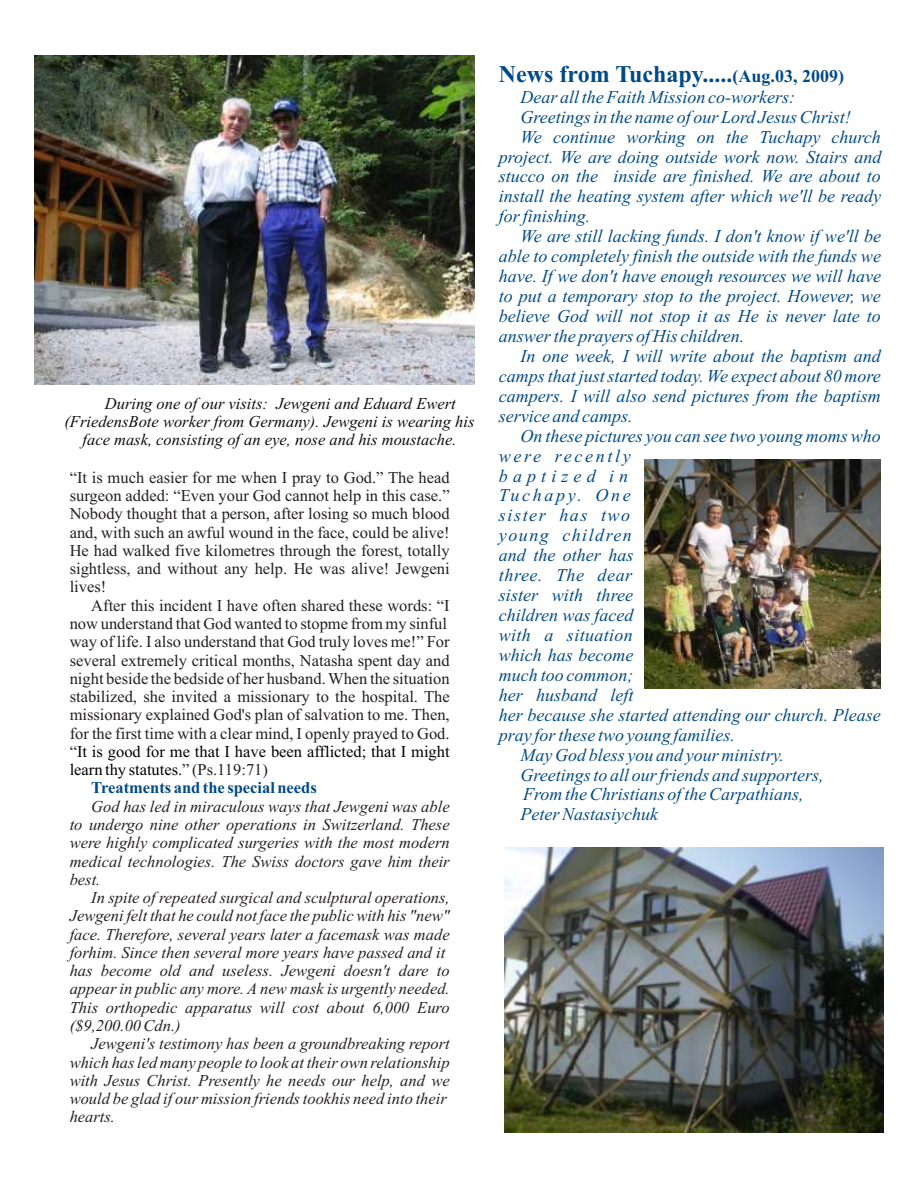
<style>
.page{position:relative;width:918px;height:1188px;background:#fff}
.page>*{position:absolute;margin:0;border:0;box-sizing:border-box;transform-origin:0 0}
.t1{font:700 24px "Times New Roman";color:#004a85}
.t2{font:italic 18px "Times New Roman";color:#004a85}
.t3{font:italic 18px "Times New Roman";letter-spacing:.02em;color:#004a85}
.t4{font:italic 18px "Times New Roman";letter-spacing:.08em;color:#004a85}
.t5{font:italic 18px "Times New Roman";letter-spacing:.03em;color:#004a85}
.t6{font:italic 18px "Times New Roman";letter-spacing:.15em;color:#004a85}
.t7{font:italic 18px "Times New Roman";letter-spacing:.09em;color:#004a85}
.t8{font:italic 18px "Times New Roman";letter-spacing:.145em;color:#004a85}
.t9{font:italic 18px "Times New Roman";letter-spacing:.285em;color:#004a85}
.t10{font:16.5px/18.3px "Times New Roman";color:#241f21;text-align:justify}
.t11{font:italic 16.5px/18.3px "Times New Roman";color:#241f21}
.t12{font:italic 16.5px "Times New Roman";color:#0d0d0d}
.t13{font:700 16.5px "Times New Roman";color:#004a85}
.s1{color:#000}
.s2{font-size:18px}
</style>
<div class="page">
<img style="left:35px;top:56px;width:440px;height:329px">
<img style="left:505px;top:848px;width:378px;height:284px">
<img style="left:644px;top:460px;width:236px;height:228px">
<p class="t12" style="left:105px;top:397px;width:352px">During one of our visits: Jewgeni and Eduard Ewert</p>
<p class="t12" style="left:64px;top:415px;width:411px">(FriedensBote worker from Germany). Jewgeni is wearing his</p>
<p class="t12" style="left:83px;top:434px;width:375px">face mask, consisting of an eye, nose and his moustache.</p>
<p class="t10" style="left:70px;top:470px;width:382px">“It is much easier for me when I pray to God.” The head surgeon added: “Even your God cannot help in this case.” Nobody thought that a person, after losing so much blood and, with such an awful wound in the face, could be alive!<br>He had walked five kilometres through the forest, totally sightless, and without any help. He was alive! Jewgeni lives!</p>
<p class="t10" style="left:70px;top:598px;width:382px;text-align:left;text-indent:22px">After this incident I have often shared these words: “I now understand that God wanted to stopme from my sinful way of life. I also understand that God truly loves me!” For several extremely critical months, Natasha spent day and night beside the bedside of her husband. When the situation stabilized, she invited a missionary to the hospital. The missionary explained God's plan of salvation to me. Then, for the first time with a clear mind, I openly prayed to God. “<span class="s1">It is good for me that I have been afflicted; that I might learn thy statutes.</span>” (Ps.119:71)</p>
<p class="t11" style="left:70px;top:799px;width:382px;text-align:justify;text-indent:22px">God has led in miraculous ways that Jewgeni was able to undergo nine other operations in Switzerland. These were highly complicated surgeries with the most modern medical technologies. The Swiss doctors gave him their best.</p>
<p class="t11" style="left:70px;top:890px;width:382px;text-indent:22px">In spite of repeated surgical and sculptural operations, Jewgeni felt that he could not face the public with his "new" face. Therefore, several years later a facemask was made forhim. Since then several more years have passed and it has become old and useless. Jewgeni doesn't dare to appear in public any more. A new mask is urgently needed.<br>This orthopedic apparatus will cost about 6,000 Euro ($9,200.00 Cdn.)</p>
<p class="t11" style="left:70px;top:1036px;width:382px;text-indent:22px">Jewgeni's testimony has been a groundbreaking report which has led many people to look at their own relationship with Jesus Christ. Presently he needs our help, and we would be glad if our mission friends tookhis need into their hearts.</p>
<p class="t13" style="left:91px;top:782px;width:227px">Treatments and the special needs</p>
<h1 class="t1" style="left:499px;top:65px;width:347px">News from Tuchapy.....<span class="s2">(Aug.03, 2009)</span></h1>
<p class="t2" style="left:521px;top:90px;width:276px">Dear all the Faith Mission co-workers:</p>
<p class="t2" style="left:521px;top:110px;width:332px">Greetings in the name of our Lord Jesus Christ!</p>
<p class="t2" style="left:521px;top:130px;width:362px">We continue working on the Tuchapy church</p>
<p class="t2" style="left:499px;top:150px;width:384px">project. We are doing outside work now. Stairs and</p>
<p class="t2" style="left:499px;top:170px;width:383px">stucco on the inside are finished. We are about to</p>
<p class="t2" style="left:499px;top:190px;width:384px">install the heating system after which we'll be ready</p>
<p class="t2" style="left:499px;top:210px;width:93px">for finishing.</p>
<p class="t2" style="left:521px;top:230px;width:362px">We are still lacking funds. I don't know if we'll be</p>
<p class="t2" style="left:499px;top:250px;width:384px">able to completely finish the outside with the funds we</p>
<p class="t2" style="left:499px;top:270px;width:384px">have. If we don't have enough resources we will have</p>
<p class="t2" style="left:499px;top:290px;width:384px">to put a temporary stop to the project. However, we</p>
<p class="t2" style="left:499px;top:310px;width:383px">believe God will not stop it as He is never late to</p>
<p class="t2" style="left:499px;top:329px;width:247px">answer the prayers of His children.</p>
<p class="t2" style="left:521px;top:349px;width:362px">In one week, I will write about the baptism and</p>
<p class="t2" style="left:499px;top:369px;width:384px">camps that just started today. We expect about 80 more</p>
<p class="t2" style="left:499px;top:389px;width:383px">campers. I will also send pictures from the baptism</p>
<p class="t2" style="left:499px;top:409px;width:135px">service and camps.</p>
<p class="t2" style="left:521px;top:429px;width:362px">On these pictures you can see two young moms who</p>
<p class="t6" style="left:499px;top:449px;width:133px">were recently</p>
<p class="t9" style="left:499px;top:469px;width:131px">baptized in</p>
<p class="t8" style="left:499px;top:489px;width:133px">Tuchapy. One</p>
<p class="t7" style="left:499px;top:509px;width:133px">sister has two</p>
<p class="t4" style="left:499px;top:529px;width:134px">young children</p>
<p class="t2" style="left:499px;top:549px;width:136px">and the other has</p>
<p class="t5" style="left:499px;top:569px;width:135px">three. The dear</p>
<p class="t2" style="left:499px;top:589px;width:136px">sister with three</p>
<p class="t2" style="left:499px;top:609px;width:136px">children was faced</p>
<p class="t3" style="left:499px;top:628px;width:135px">with a situation</p>
<p class="t2" style="left:499px;top:648px;width:136px">which has become</p>
<p class="t2" style="left:499px;top:668px;width:136px">much too common;</p>
<p class="t2" style="left:499px;top:688px;width:136px">her husband left</p>
<p class="t2" style="left:499px;top:708px;width:383px">her because she started attending our church. Please</p>
<p class="t2" style="left:499px;top:728px;width:237px">pray for these two young families.</p>
<p class="t2" style="left:521px;top:748px;width:265px">May God bless you and your ministry.</p>
<p class="t2" style="left:521px;top:768px;width:304px">Greetings to all our friends and supporters,</p>
<p class="t2" style="left:523px;top:788px;width:282px">From the Christians of the Carpathians,</p>
<p class="t2" style="left:521px;top:808px;width:139px">Peter Nastasiychuk</p>
</div>
